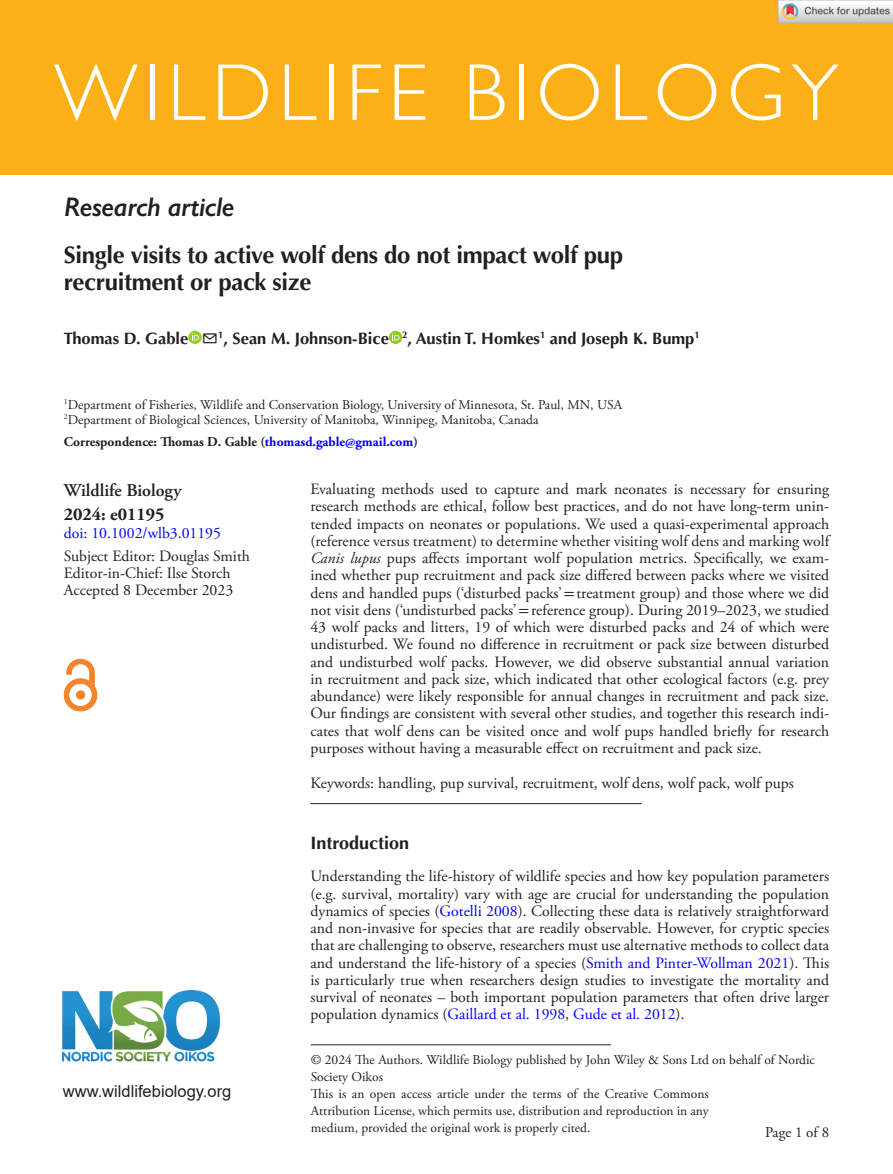
<style>
.page{position:relative;width:893px;height:1174px;background:#fff}
.page>*{position:absolute;margin:0;border:0;box-sizing:border-box;transform-origin:0 0}
.JAB_Title{font:300 81px "Gill Sans Std";letter-spacing:.08em;color:#fff}
.AT_TYPE{font:italic 600 27px "Gill Sans";letter-spacing:-.015em;color:#231f20}
.CT{font:700 24px/27px "Optima LT Std";letter-spacing:-.015em;color:#231f20}
.t1{font:600 18px "Adobe Garamond Pro";color:#231f20}
.H1_Rule{font:700 18px "Optima LT Std";color:#231f20}
.Corres{font:700 18px "Adobe Garamond Pro";color:#231f20}
.AU{font:700 16.5px "Optima LT Std";color:#231f20}
.Arial{font:16.5px "Arial";color:#231f20}
.ABS_TXT{font:15.75px/17.2px "Adobe Garamond Pro";color:#231f20;text-align:justify}
.TXT_Open{font:15.75px/17.2px "Adobe Garamond Pro";color:#231f20;text-align:justify}
.Keywords{font:15.75px "Adobe Garamond Pro";color:#231f20}
.Doi_No{font:15.75px "Adobe Garamond Pro";color:#00f}
.t2{font:15px "Adobe Garamond Pro";color:#231f20}
.Address{font:13.5px/16.8px "Adobe Garamond Pro";color:#231f20;text-align:justify}
.FM_Note{font:13.5px/17px "Adobe Garamond Pro";color:#231f20}
.Corres-2{font:700 13.5px "Adobe Garamond Pro";color:#231f20}
.s1{color:#00f}
.s2{font-style:italic}
.s3{font-family:"STIX General"}
</style>
<div class="page">
<img style="left:63px;top:990px;width:156px;height:72px">
<img style="left:64px;top:658px;width:34px;height:53px">
<div style="left:0;top:0;width:893px;height:175px;background:#fbb017"></div>
<hr style="left:311px;top:1044px;width:300px;height:1px;background:#231f20">
<hr style="left:310px;top:803px;width:332px;height:1px;background:#231f20">
<svg style="left:188px;top:331px;width:14px;height:13px"></svg>
<svg style="left:192px;top:333px;width:7px;height:7px"></svg>
<svg style="left:389px;top:331px;width:13px;height:13px"></svg>
<svg style="left:392px;top:333px;width:7px;height:7px"></svg>
<img style="left:779px;top:0;width:114px;height:23px">
<p class="JAB_Title" style="left:54px;top:47px;width:786px">WILDLIFE BIOLOGY</p>
<p class="AT_TYPE" style="left:64px;top:191px;width:172px">Research article</p>
<p class="CT" style="left:64px;top:242px;width:561px">Single visits to active wolf dens do not impact wolf pup recruitment or pack size</p>
<p class="AU" style="left:64px;top:329px;width:637px">Thomas D. Gable ✉<sup>1</sup>, Sean M. Johnson-Bice <sup>2</sup>, Austin T. Homkes<sup>1</sup> and Joseph K. Bump<sup>1</sup></p>
<p class="Address" style="left:64px;top:396px;width:560px"><sup>1</sup>Department of Fisheries, Wildlife and Conservation Biology, University of Minnesota, St. Paul, MN, USA</p>
<p class="Address" style="left:64px;top:411px;width:476px"><sup>2</sup>Department of Biological Sciences, University of Manitoba, Winnipeg, Manitoba, Canada</p>
<p class="Corres-2" style="left:64px;top:434px;width:356px">Correspondence: Thomas D. Gable (<span class="s1">thomasd.gable@gmail.com</span>)</p>
<p class="t1" style="left:64px;top:480px;width:119px">Wildlife Biology</p>
<p class="Corres" style="left:64px;top:503px;width:102px">2024: e01195</p>
<p class="Doi_No" style="left:64px;top:523px;width:159px">doi: 10.1002/wlb3.01195</p>
<p class="ABS_TXT" style="left:64px;top:548px;width:188px">Subject Editor: Douglas Smith</p>
<p class="ABS_TXT" style="left:64px;top:565px;width:168px">Editor-in-Chief: Ilse Storch</p>
<p class="ABS_TXT" style="left:64px;top:582px;width:171px">Accepted 8 December 2023</p>
<p class="Arial" style="left:63px;top:1079px;width:170px">www.wildlifebiology.org</p>
<p class="ABS_TXT" style="left:310px;top:481px;width:520px">Evaluating methods used to capture and mark neonates is necessary for ensuring research methods are ethical, follow best practices, and do not have long-term unin&shy;tended impacts on neonates or populations. We used a quasi-experimental approach (reference versus treatment) to determine whether visiting wolf dens and marking wolf <span class="s2">Canis lupus</span> pups affects important wolf population metrics. Specifically, we exam&shy;ined whether pup recruitment and pack size differed between packs where we visited dens and handled pups (‘disturbed packs’<span class="s3">=</span>treatment group) and those where we did not visit dens (‘undisturbed packs’<span class="s3">=</span>reference group). During 2019–2023, we studied 43 wolf packs and litters, 19 of which were disturbed packs and 24 of which were undisturbed. We found no difference in recruitment or pack size between disturbed and undisturbed wolf packs. However, we did observe substantial annual variation in recruitment and pack size, which indicated that other ecological factors (e.g. prey abundance) were likely responsible for annual changes in recruitment and pack size.<br>Our findings are consistent with several other studies, and together this research indi&shy;cates that wolf dens can be visited once and wolf pups handled briefly for research purposes without having a measurable effect on recruitment and pack size.</p>
<p class="Keywords" style="left:310px;top:773px;width:485px">Keywords: handling, pup survival, recruitment, wolf dens, wolf pack, wolf pups</p>
<p class="H1_Rule" style="left:310px;top:832px;width:100px">Introduction</p>
<p class="TXT_Open" style="left:310px;top:868px;width:520px">Understanding the life-history of wildlife species and how key population parameters (e.g. survival, mortality) vary with age are crucial for understanding the population dynamics of species (<span class="s1">Gotelli 2008</span>). Collecting these data is relatively straightforward and non-invasive for species that are readily observable. However, for cryptic species that are challenging to observe, researchers must use alternative methods to collect data and understand the life-history of a species (<span class="s1">Smith and Pinter-Wollman 2021</span>). This is particularly true when researchers design studies to investigate the mortality and survival of neonates – both important population parameters that often drive larger population dynamics (<span class="s1">Gaillard et al. 1998</span>, <span class="s1">Gude et al. 2012</span>).</p>
<p class="FM_Note" style="left:311px;top:1052px;width:506px">© 2024 The Authors. Wildlife Biology published by John Wiley &amp; Sons Ltd on behalf of Nordic<br>Society Oikos</p>
<p class="Address" style="left:311px;top:1086px;width:399px">This is an open access article under the terms of the Creative Commons Attribution License, which permits use, distribution and reproduction in any medium, provided the original work is properly cited.</p>
<p class="t2" style="left:765px;top:1123px;width:66px">Page 1 of 8</p>
</div>
